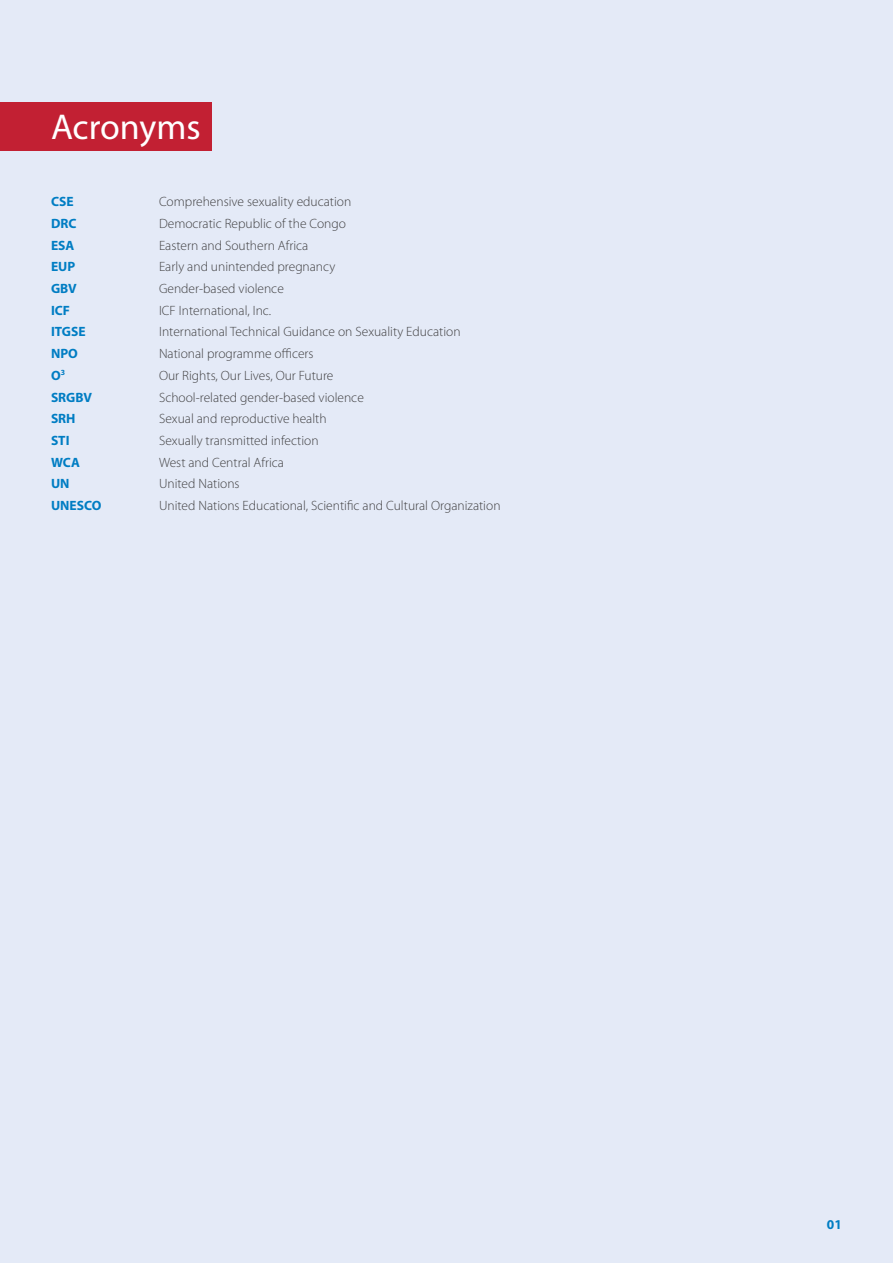
<style>
.page{position:relative;width:893px;height:1263px;background:#e4eaf7}
.page>*{position:absolute;margin:0;border:0;box-sizing:border-box;transform-origin:0 0}
.t1{font:36px "Myriad Pro";color:#fff}
.t2{font:300 13.5px "Myriad Pro";color:#414042}
.t3{font:700 13.5px "Myriad Pro";color:#007dc3}
</style>
<div class="page">
<div style="left:0;top:103px;width:211px;height:48px;background:#c22033"></div>
<h1 class="t1" style="left:51px;top:105px;width:151px">Acronyms</h1>
<p class="t3" style="left:51px;top:193px;width:24px">CSE</p>
<p class="t2" style="left:159px;top:194px;width:194px">Comprehensive sexuality education</p>
<p class="t3" style="left:51px;top:215px;width:27px">DRC</p>
<p class="t2" style="left:159px;top:216px;width:189px">Democratic Republic of the Congo</p>
<p class="t3" style="left:51px;top:236px;width:25px">ESA</p>
<p class="t2" style="left:159px;top:238px;width:151px">Eastern and Southern Africa</p>
<p class="t3" style="left:51px;top:258px;width:26px">EUP</p>
<p class="t2" style="left:159px;top:259px;width:178px">Early and unintended pregnancy</p>
<p class="t3" style="left:51px;top:280px;width:27px">GBV</p>
<p class="t2" style="left:159px;top:281px;width:126px">Gender-based violence</p>
<p class="t3" style="left:51px;top:301px;width:20px">ICF</p>
<p class="t2" style="left:159px;top:303px;width:114px">ICF International, Inc.</p>
<p class="t3" style="left:51px;top:323px;width:36px">ITGSE</p>
<p class="t2" style="left:159px;top:325px;width:303px">International Technical Guidance on Sexuality Education</p>
<p class="t3" style="left:51px;top:345px;width:28px">NPO</p>
<p class="t2" style="left:159px;top:346px;width:156px">National programme officers</p>
<p class="t3" style="left:51px;top:367px;width:16px">O<sup>3</sup></p>
<p class="t2" style="left:159px;top:368px;width:176px">Our Rights, Our Lives, Our Future</p>
<p class="t3" style="left:51px;top:388px;width:43px">SRGBV</p>
<p class="t2" style="left:159px;top:390px;width:206px">School-related gender-based violence</p>
<p class="t3" style="left:51px;top:410px;width:26px">SRH</p>
<p class="t2" style="left:159px;top:411px;width:169px">Sexual and reproductive health</p>
<p class="t3" style="left:51px;top:432px;width:20px">STI</p>
<p class="t2" style="left:159px;top:433px;width:161px">Sexually transmitted infection</p>
<p class="t3" style="left:51px;top:453px;width:30px">WCA</p>
<p class="t2" style="left:159px;top:455px;width:127px">West and Central Africa</p>
<p class="t3" style="left:51px;top:475px;width:20px">UN</p>
<p class="t2" style="left:159px;top:477px;width:82px">United Nations</p>
<p class="t3" style="left:51px;top:497px;width:52px">UNESCO</p>
<p class="t2" style="left:159px;top:498px;width:343px">United Nations Educational, Scientific and Cultural Organization</p>
<p class="t3" style="left:827px;top:1215px;width:16px">01</p>
</div>
